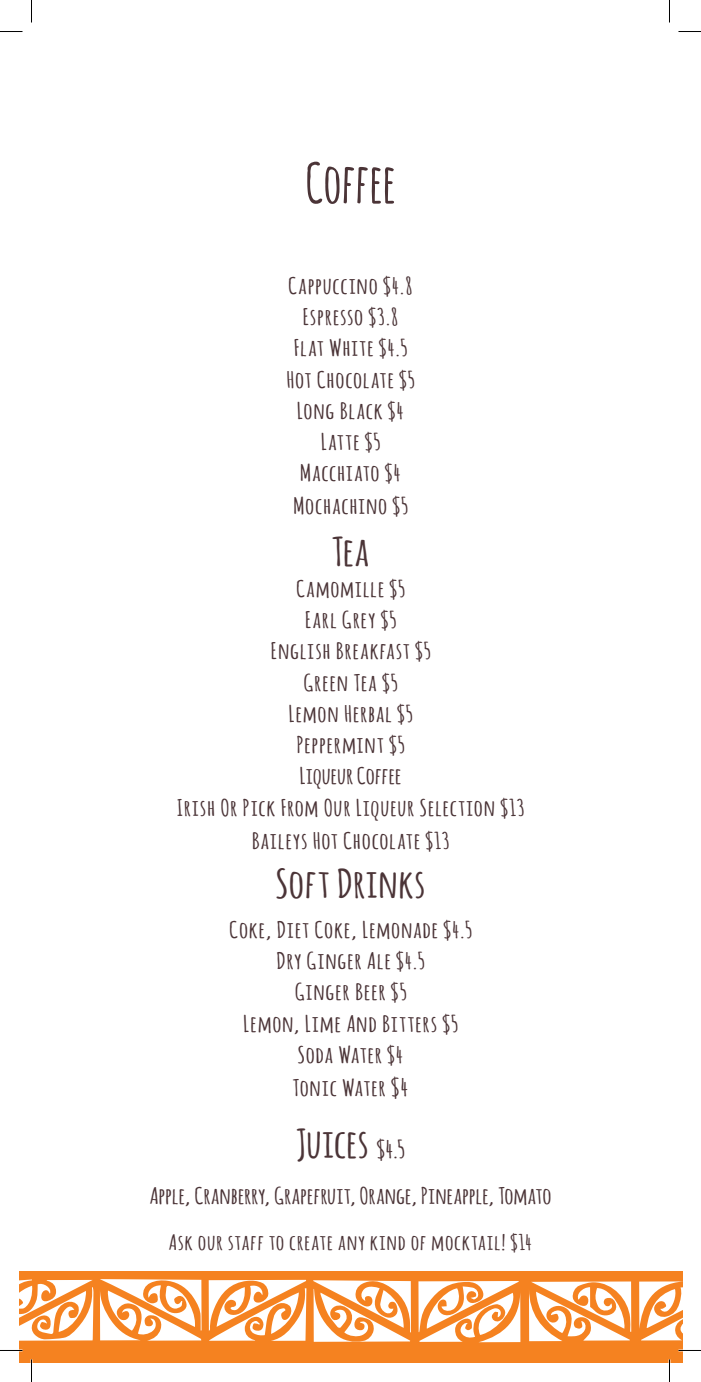
<style>
.page{position:relative;width:701px;height:1382px;background:#fff}
.page>*{position:absolute;margin:0;border:0;box-sizing:border-box;transform-origin:0 0}
.PAGE_HEAD{font:700 54px "Amatic";letter-spacing:.02em;color:#4b3437}
.PAGE_HEAD-2{font:700 39px "Amatic";letter-spacing:.025em;color:#4b3437;scale:1.2 1}
.item{font:700 39px "Amatic";color:#4b3437;scale:1.2 1}
.item-2{font:700 22.5px "Amatic";letter-spacing:.05em;color:#4b3437;scale:1.2 1}
.LEFT_MENU_ITEM{font:700 22.5px "Amatic";letter-spacing:.015em;color:#4b3437;scale:1.2 1}
.item-3{font:700 22.5px "Amatic";letter-spacing:.015em;color:#4b3437;scale:1.2 1}
.item-4{font:700 21px "Amatic";letter-spacing:.05em;color:#4b3437;scale:1.2 1}
.s1{font-size:24px}
</style>
<div class="page">
<div style="left:19px;top:1271px;width:663px;height:91px;background:#f58220"></div>
<svg style="left:313px;top:1280px;width:98px;height:62px"></svg>
<svg style="left:100px;top:1279px;width:102px;height:61px"></svg>
<svg style="left:418px;top:1281px;width:103px;height:60px"></svg>
<svg style="left:529px;top:1281px;width:102px;height:59px"></svg>
<svg style="left:209px;top:1279px;width:97px;height:61px"></svg>
<svg style="left:19px;top:1279px;width:75px;height:61px"></svg>
<svg style="left:639px;top:1281px;width:43px;height:59px"></svg>
<hr style="left:0;top:1349px;width:22px;height:2px;background:#fff">
<hr style="left:678px;top:1349px;width:23px;height:2px;background:#fff">
<hr style="left:668px;top:1359px;width:2px;height:22px;background:#fff">
<svg style="left:0;top:31px;width:22px;height:1px"></svg>
<svg style="left:678px;top:31px;width:23px;height:1px"></svg>
<svg style="left:31px;top:0;width:1px;height:22px"></svg>
<svg style="left:31px;top:1359px;width:1px;height:22px"></svg>
<svg style="left:669px;top:0;width:1px;height:22px"></svg>
<svg style="left:669px;top:1359px;width:1px;height:22px"></svg>
<p class="PAGE_HEAD" style="left:306px;top:144px;width:91px">Coffee</p>
<p class="item-2" style="left:288px;top:269px;width:105px">Cappuccino $4.8</p>
<p class="item-2" style="left:303px;top:300px;width:81px">Espresso $3.8</p>
<p class="item-2" style="left:294px;top:332px;width:95px">Flat White $4.5</p>
<p class="item-2" style="left:287px;top:363px;width:108px">Hot Chocolate $5</p>
<p class="item-2" style="left:297px;top:394px;width:90px">Long Black $4</p>
<p class="item-2" style="left:321px;top:425px;width:50px">Latte $5</p>
<p class="item-2" style="left:300px;top:457px;width:85px">Macchiato $4</p>
<p class="item-2" style="left:293px;top:490px;width:97px">Mochachino $5</p>
<p class="item" style="left:332px;top:523px;width:32px">Tea</p>
<p class="item-2" style="left:296px;top:572px;width:92px">Camomille $5</p>
<p class="item-2" style="left:305px;top:603px;width:77px">Earl Grey $5</p>
<p class="item-2" style="left:271px;top:635px;width:134px">English Breakfast $5</p>
<p class="item-2" style="left:304px;top:666px;width:79px">Green Tea $5</p>
<p class="item-2" style="left:289px;top:697px;width:104px">Lemon Herbal $5</p>
<p class="item-2" style="left:297px;top:728px;width:91px">Peppermint $5</p>
<p class="item-3" style="left:300px;top:760px;width:86px">Liqueur Coffee</p>
<p class="item-2" style="left:177px;top:791px;width:290px">Irish Or Pick From Our Liqueur Selection $13</p>
<p class="item-2" style="left:252px;top:824px;width:165px">Baileys Hot Chocolate $13</p>
<p class="PAGE_HEAD-2" style="left:276px;top:855px;width:126px">Soft Drinks</p>
<p class="item-2" style="left:230px;top:913px;width:203px">Coke, Diet Coke, Lemonade $4.5</p>
<p class="item-2" style="left:277px;top:944px;width:124px">Dry Ginger Ale $4.5</p>
<p class="item-2" style="left:295px;top:975px;width:94px">Ginger Beer $5</p>
<p class="item-2" style="left:244px;top:1007px;width:180px">Lemon, Lime And Bitters $5</p>
<p class="item-2" style="left:298px;top:1038px;width:89px">Soda Water $4</p>
<p class="item-2" style="left:293px;top:1071px;width:98px">Tonic Water <span class="s1">$4</span></p>
<p class="PAGE_HEAD-2" style="left:297px;top:1115px;width:91px">Juices <span class="s1">$4.5</span></p>
<p class="LEFT_MENU_ITEM" style="left:150px;top:1179px;width:336px">Apple, Cranberry, Grapefruit, Orange, Pineapple, Tomato</p>
<p class="item-4" style="left:169px;top:1227px;width:304px">Ask our staff to create any kind of mocktail! $14</p>
</div>
